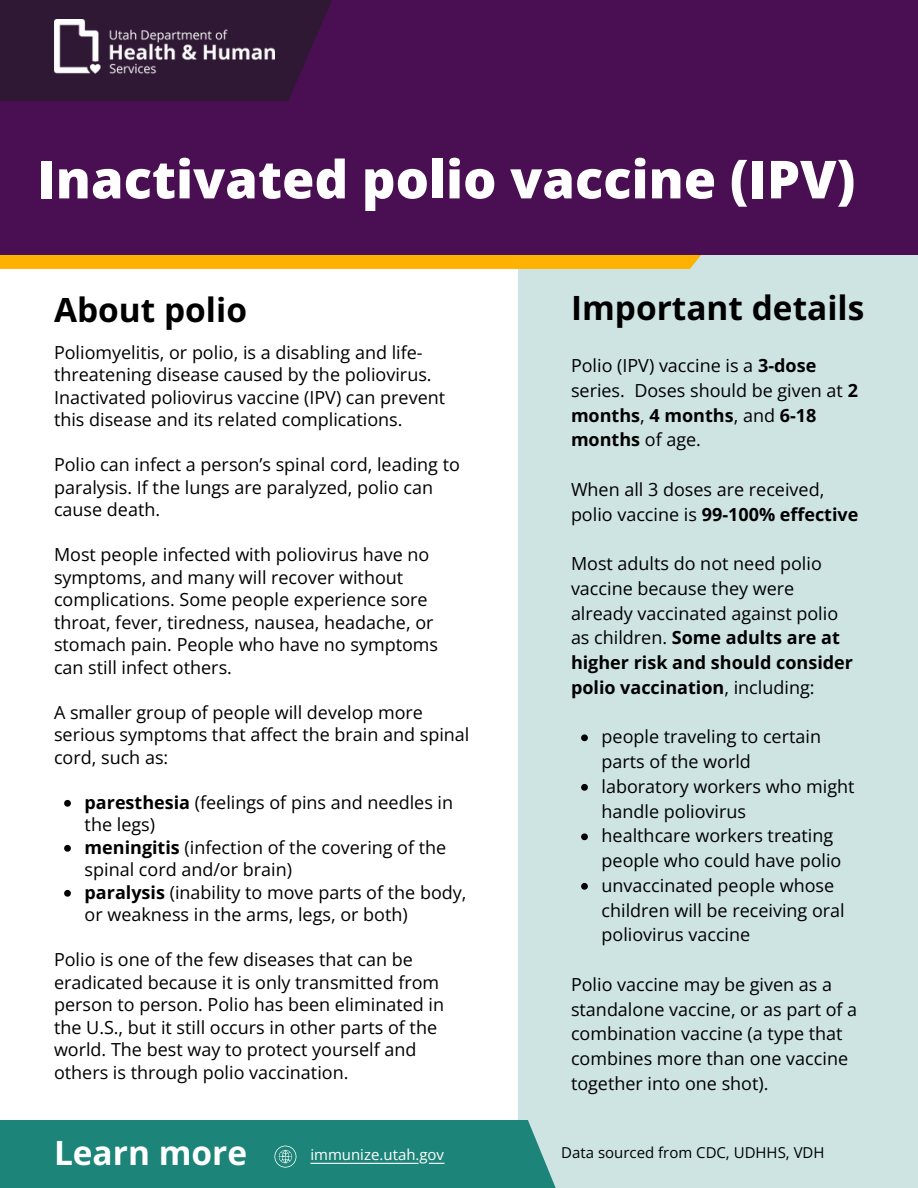
<style>
.page{position:relative;width:918px;height:1188px;background:#fff}
.page>*{position:absolute;margin:0;border:0;box-sizing:border-box;transform-origin:0 0}
.t1{font:800 52.5px "Open Sans";color:#fff}
.t2{font:700 33.45px "Open Sans";color:#000}
.t3{font:700 33.45px "Open Sans";color:#fff}
.t4{font:18px/22.5px "Open Sans";color:#000}
.t5{font:15px "Open Sans";color:#000}
.t6{font:15px "Open Sans";color:#fff}
.s1{font-weight:700}
</style>
<div class="page">
<div style="left:519px;top:0;width:399px;height:1188px;background:#cee4e2"></div>
<svg style="left:0;top:254px;width:907px;height:15px;fill:#ffb100"></svg>
<div style="left:0;top:0;width:918px;height:254px;background:#490f52"></div>
<svg style="left:0;top:0;width:332px;height:101px;background:#311736"></svg>
<img style="left:54px;top:19px;width:221px;height:54px">
<div style="left:0;top:1120px;width:556px;height:68px;background:#1c8478"></div>
<svg style="left:64px;top:800px;width:7px;height:7px"></svg>
<svg style="left:64px;top:845px;width:7px;height:7px"></svg>
<svg style="left:64px;top:890px;width:7px;height:7px"></svg>
<svg style="left:581px;top:734px;width:7px;height:7px"></svg>
<svg style="left:581px;top:784px;width:7px;height:7px"></svg>
<svg style="left:581px;top:833px;width:7px;height:7px"></svg>
<svg style="left:581px;top:883px;width:7px;height:7px"></svg>
<p class="t1" style="left:37px;top:142px;width:819px">Inactivated polio vaccine (IPV)</p>
<h3 class="t2" style="left:54px;top:286px;width:195px">About polio</h3>
<h3 class="t2" style="left:571px;top:284px;width:295px">Important details</h3>
<h3 class="t4" style="left:54px;top:341px;width:393px">Poliomyelitis, or polio, is a disabling and life&shy;threatening disease caused by the poliovirus.<br>Inactivated poliovirus vaccine (IPV) can prevent this disease and its related complications.</h3>
<h3 class="t4" style="left:54px;top:453px;width:407px">Polio can infect a person’s spinal cord, leading to paralysis. If the lungs are paralyzed, polio can cause death.</h3>
<p class="t4" style="left:54px;top:543px;width:386px">Most people infected with poliovirus have no symptoms, and many will recover without complications. Some people experience sore throat, fever, tiredness, nausea, headache, or stomach pain. People who have no symptoms can still infect others.</p>
<p class="t4" style="left:54px;top:701px;width:417px">A smaller group of people will develop more serious symptoms that affect the brain and spinal cord, such as:</p>
<p class="t4" style="left:85px;top:791px;width:370px"><span class="s1">paresthesia</span> (feelings of pins and needles in the legs)</p>
<h3 class="t4" style="left:85px;top:836px;width:363px"><span class="s1">meningitis</span> (infection of the covering of the spinal cord and/or brain)</h3>
<h3 class="t4" style="left:85px;top:881px;width:383px"><span class="s1">paralysis</span> (inability to move parts of the body, or weakness in the arms, legs, or both)</h3>
<h3 class="t4" style="left:54px;top:948px;width:392px">Polio is one of the few diseases that can be eradicated because it is only transmitted from person to person. Polio has been eliminated in the U.S., but it still occurs in other parts of the world. The best way to protect yourself and others is through polio vaccination.</h3>
<h3 class="t4" style="left:571px;top:353px;width:289px;line-height:24.8px">Polio (IPV) vaccine is a <span class="s1">3-dose </span>series. Doses should be given at <span class="s1">2 months</span>, <span class="s1">4 months</span>, and <span class="s1">6-18 months</span> of age.</h3>
<p class="t4" style="left:571px;top:477px;width:289px;line-height:24.8px">When all 3 doses are received, polio vaccine is <span class="s1">99-100% effective</span></p>
<p class="t4" style="left:571px;top:551px;width:284px;line-height:24.8px">Most adults do not need polio vaccine because they were already vaccinated against polio as children. <span class="s1">Some adults are at higher risk and should consider polio vaccination</span>, including:</p>
<p class="t4" style="left:602px;top:724px;width:221px;line-height:24.8px">people traveling to certain parts of the world</p>
<p class="t4" style="left:602px;top:774px;width:254px;line-height:24.8px">laboratory workers who might handle poliovirus</p>
<h3 class="t4" style="left:602px;top:823px;width:241px;line-height:24.8px">healthcare workers treating people who could have polio</h3>
<h2 class="t4" style="left:602px;top:873px;width:245px;line-height:24.8px">unvaccinated people whose children will be receiving oral poliovirus vaccine</h2>
<p class="t4" style="left:571px;top:972px;width:288px;line-height:24.8px">Polio vaccine may be given as a standalone vaccine, or as part of a combination vaccine (a type that combines more than one vaccine together into one shot).</p>
<h2 class="t3" style="left:54px;top:1130px;width:195px">Learn more</h2>
<h1 class="t6" style="left:310px;top:1144px;width:135px">immunize.utah.gov</h1>
<h2 class="t5" style="left:561px;top:1142px;width:265px">Data sourced from CDC, UDHHS, VDH</h2>
</div>
